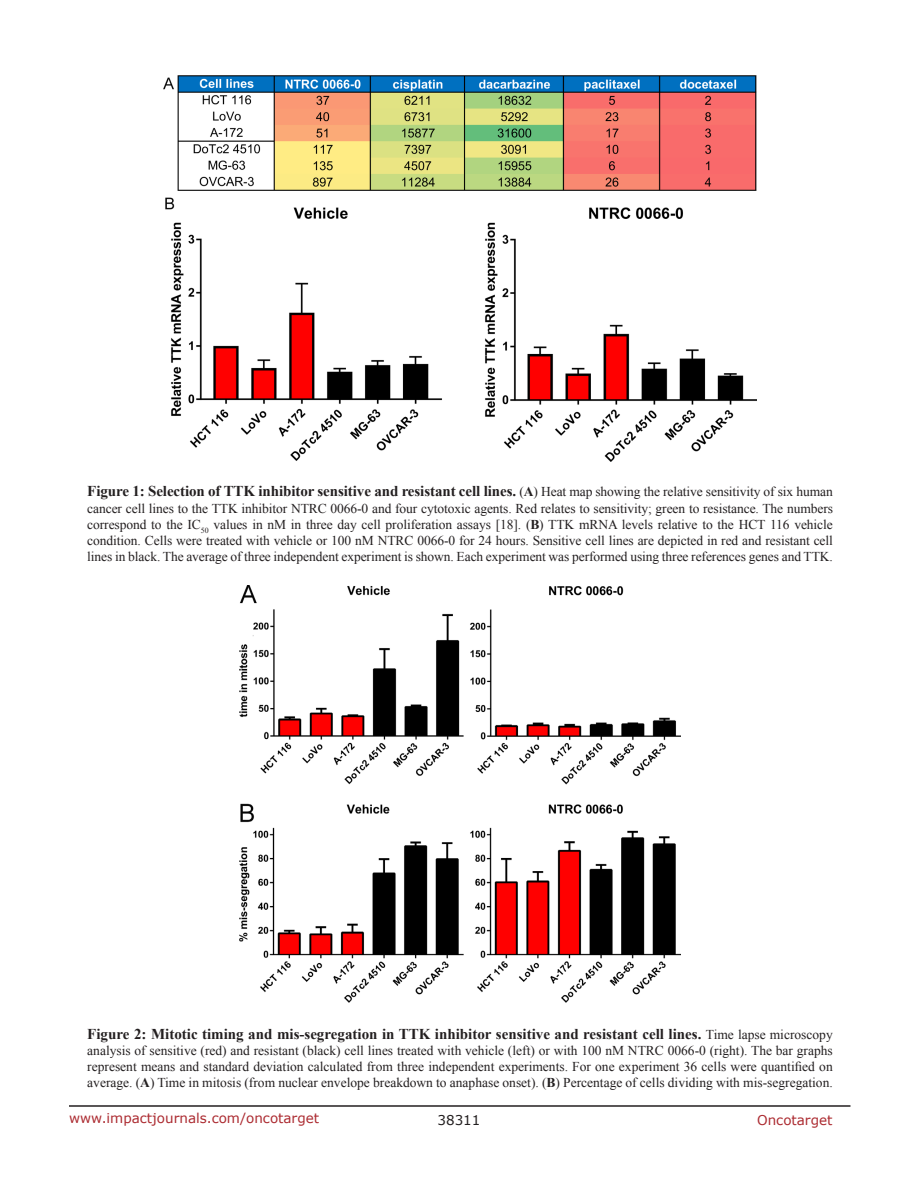
<style>
.page{position:relative;width:918px;height:1188px;background:#fff}
.page>*{position:absolute;margin:0;border:0;box-sizing:border-box;transform-origin:0 0}
.FigureText{font:700 15px "Times New Roman";color:#231f20}
.FigureText-2{font:13.5px/16.2px "Times New Roman";letter-spacing:-.005em;color:#231f20;text-align:justify}
.t1{font:13.5px "Verdana";color:#ac2b31}
.t2{font:13.5px "Verdana";color:#231f20}
.s1{font-weight:400;font-size:13.5px}
.s2{font-size:13.5px}
.s3{font-weight:700}
</style>
<div class="page">
<hr style="left:69px;top:1105px;width:781px;height:2px;background:#231f20">
<img style="left:164px;top:75px;width:592px;height:387px">
<img style="left:240px;top:586px;width:440px;height:417px">
<p class="FigureText" style="left:87px;top:481px;width:747px">Figure 1: Selection of TTK inhibitor sensitive and resistant cell lines. <span class="s1">(</span><span class="s2">A</span><span class="s1">) Heat map showing the relative sensitivity of six human</span></p>
<p class="FigureText-2" style="left:87px;top:500px;width:747px">cancer cell lines to the TTK inhibitor NTRC 0066-0 and four cytotoxic agents. Red relates to sensitivity; green to resistance. The numbers correspond to the IC<sub>50</sub> values in nM in three day cell proliferation assays [18]. (<span class="s3">B</span>) TTK mRNA levels relative to the HCT 116 vehicle condition. Cells were treated with vehicle or 100 nM NTRC 0066-0 for 24 hours. Sensitive cell lines are depicted in red and resistant cell lines in black. The average of three independent experiment is shown. Each experiment was performed using three references genes and TTK.</p>
<p class="FigureText" style="left:87px;top:1023px;width:747px">Figure 2: Mitotic timing and mis-segregation in TTK inhibitor sensitive and resistant cell lines. <span class="s1">Time lapse microscopy</span></p>
<p class="FigureText-2" style="left:87px;top:1042px;width:747px">analysis of sensitive (red) and resistant (black) cell lines treated with vehicle (left) or with 100 nM NTRC 0066-0 (right). The bar graphs represent means and standard deviation calculated from three independent experiments. For one experiment 36 cells were quantified on average. (<span class="s3">A</span>) Time in mitosis (from nuclear envelope breakdown to anaphase onset). (<span class="s3">B</span>) Percentage of cells dividing with mis-segregation.</p>
<p class="t1" style="left:69px;top:1109px;width:252px">www.impactjournals.com/oncotarget</p>
<p class="t2" style="left:438px;top:1111px;width:44px">38311</p>
<p class="t1" style="left:757px;top:1111px;width:77px">Oncotarget</p>
</div>
